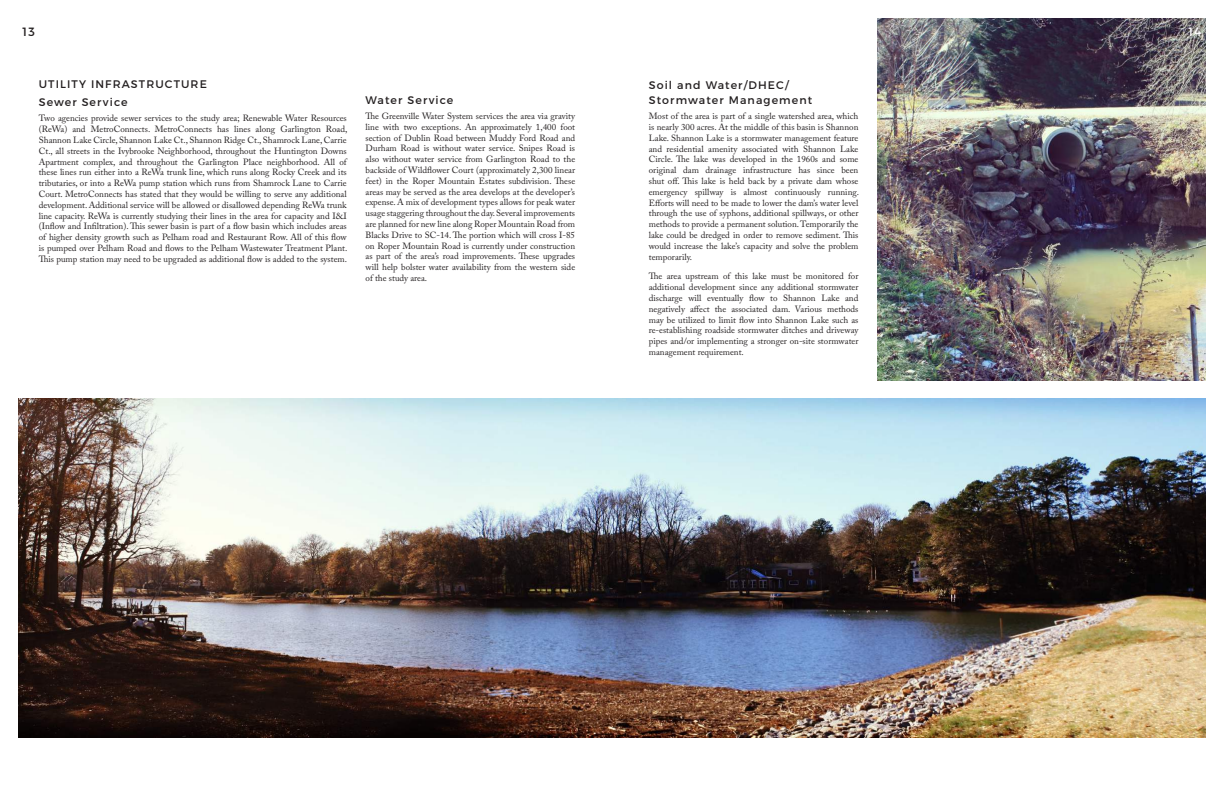
<style>
.page{position:relative;width:1224px;height:792px;background:#fff}
.page>*{position:absolute;margin:0;border:0;box-sizing:border-box;transform-origin:0 0}
.t1{font:12px "Montserrat";color:#231f20}
.t2{font:12px "Montserrat";color:#fff}
.t3{font:11px/17.7px "Montserrat";letter-spacing:.1em;color:#231f20}
.t4{font:9px/10.8px "Adobe Caslon Pro";color:#231f20;text-align:justify}
</style>
<div class="page">
<img style="left:18px;top:398px;width:1188px;height:339px">
<img style="left:877px;top:18px;width:329px;height:362px">
<h1 class="t1" style="left:22px;top:25px;width:14px">13</h1>
<p class="t3" style="left:39px;top:76px;width:170px">UTILITY INFRASTRUCTURE<br>Sewer Service</p>
<p class="t4" style="left:39px;top:113px;width:310px">Two agencies provide sewer services to the study area; Renewable Water Resources (ReWa) and MetroConnects. MetroConnects has lines along Garlington Road, Shannon Lake Circle, Shannon Lake Ct., Shannon Ridge Ct., Shamrock Lane, Carrie Ct., all streets in the Ivybrooke Neighborhood, throughout the Huntington Downs Apartment complex, and throughout the Garlington Place neighborhood. All of these lines run either into a ReWa trunk line, which runs along Rocky Creek and its tributaries, or into a ReWa pump station which runs from Shamrock Lane to Carrie Court. MetroConnects has stated that they would be willing to serve any additional development. Additional service will be allowed or disallowed depending ReWa trunk line capacity. ReWa is currently studying their lines in the area for capacity and I&amp;I (Inflow and Infiltration). This sewer basin is part of a flow basin which includes areas of higher density growth such as Pelham road and Restaurant Row. All of this flow is pumped over Pelham Road and flows to the Pelham Wastewater Treatment Plant.<br>This pump station may need to be upgraded as additional flow is added to the system.</p>
<p class="t3" style="left:366px;top:91px;width:89px">Water Service</p>
<p class="t4" style="left:366px;top:111px;width:211px">The Greenville Water System services the area via gravity line with two exceptions. An approximately 1,400 foot section of Dublin Road between Muddy Ford Road and Durham Road is without water service. Snipes Road is also without water service from Garlington Road to the backside of Wildflower Court (approximately 2,300 linear feet) in the Roper Mountain Estates subdivision. These areas may be served as the area develops at the developer’s expense. A mix of development types allows for peak water usage staggering throughout the day. Several improvements are planned for new line along Roper Mountain Road from Blacks Drive to SC-14. The portion which will cross I-85 on Roper Mountain Road is currently under construction as part of the area’s road improvements. These upgrades will help bolster water availability from the western side of the study area.</p>
<p class="t3" style="left:649px;top:78px;width:165px;line-height:14.4px">Soil and Water/DHEC/<br>Stormwater Management</p>
<p class="t4" style="left:649px;top:111px;width:212px">Most of the area is part of a single watershed area, which is nearly 300 acres. At the middle of this basin is Shannon Lake. Shannon Lake is a stormwater management feature and residential amenity associated with Shannon Lake Circle. The lake was developed in the 1960s and some original dam drainage infrastructure has since been shut off. This lake is held back by a private dam whose emergency spillway is almost continuously running.<br>Efforts will need to be made to lower the dam’s water level through the use of syphons, additional spillways, or other methods to provide a permanent solution. Temporarily the lake could be dredged in order to remove sediment. This would increase the lake’s capacity and solve the problem temporarily.</p>
<p class="t4" style="left:649px;top:271px;width:211px">The area upstream of this lake must be monitored for additional development since any additional stormwater discharge will eventually flow to Shannon Lake and negatively affect the associated dam. Various methods may be utilized to limit flow into Shannon Lake such as re-establishing roadside stormwater ditches and driveway pipes and/or implementing a stronger on-site stormwater management requirement.</p>
<h1 class="t2" style="left:1188px;top:25px;width:15px">14</h1>
</div>
